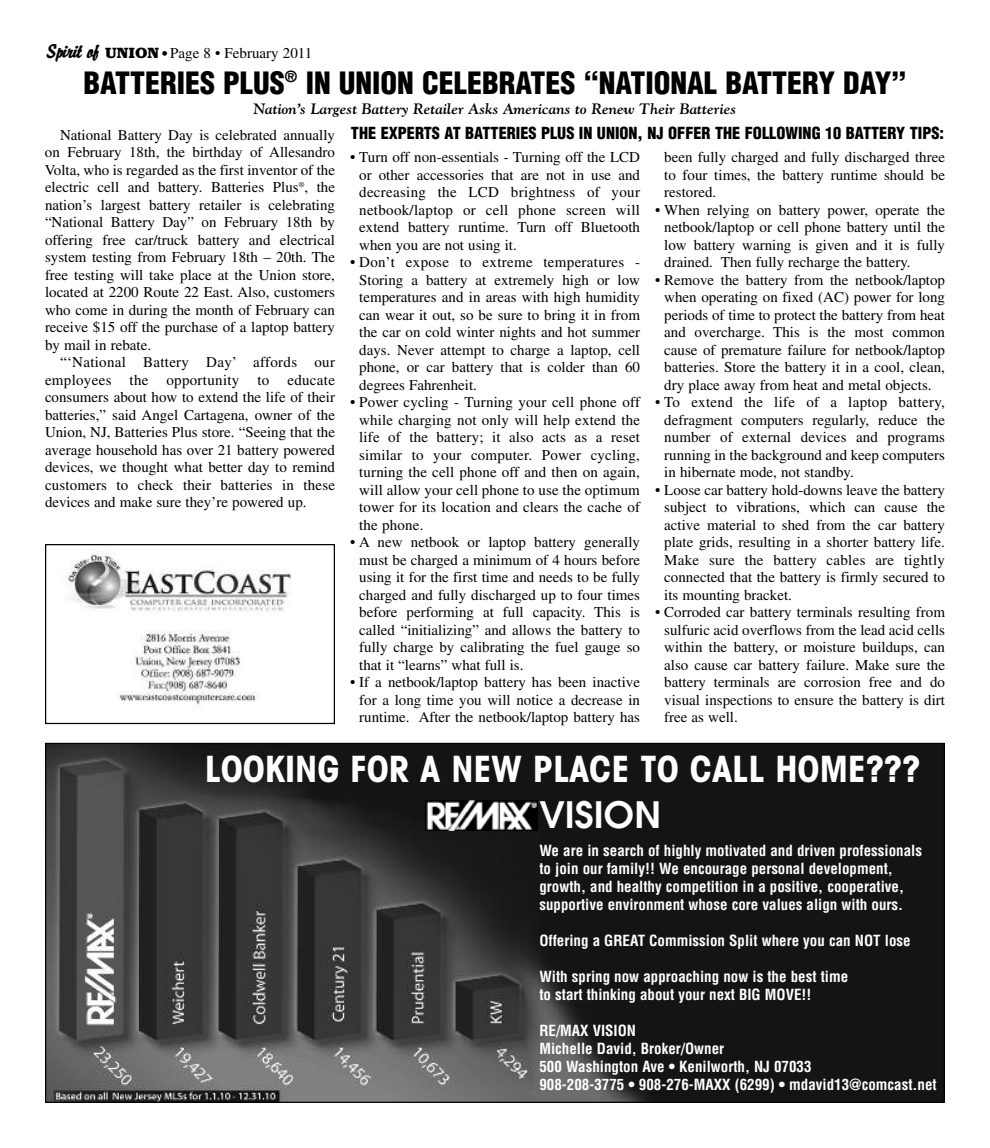
<style>
.page{position:relative;width:990px;height:1148px;background:#fff}
.page>*{position:absolute;margin:0;border:0;box-sizing:border-box;transform-origin:0 0}
.t1{font:700 condensed 36.25px "Avant Garde";color:#fff}
.t2{font:600 36.25px "Avant Garde";color:#fff}
.t3{font:900 condensed 30px "Helvetica";color:#000}
.t4{font:900 condensed 16.25px "Helvetica";color:#000}
.t5{font:15px/17.5px "Times";color:#000;text-align:justify}
.t6{font:700 condensed 15px/18px "Helvetica";color:#fff}
.t7{font:italic 700 15px "Goudy";color:#000}
.s1{font-family:"Brisk Extended";font-weight:700;font-style:italic;font-size:17.5px}
.s2{font-family:"Bookman";font-weight:700}
.s3{font-family:"Futura";font-weight:700;font-stretch:condensed;font-size:12.5px}
</style>
<div class="page">
<img style="left:65px;top:550px;width:226px;height:155px">
<div style="left:45px;top:544px;width:290px;height:180px;border:1px solid #000"></div>
<img style="left:47px;top:744px;width:896px;height:356px">
<img style="left:425px;top:800px;width:112px;height:30px">
<p class="t5" style="left:48px;top:45px;width:266px"><span class="s1">Spirit of</span> <span class="s2">UNION</span> <span class="s3">•</span> Page 8 • February 2011</p>
<h2 class="t3" style="left:83px;top:66px;width:825px">BATTERIES PLUS<sup>®</sup> IN UNION CELEBRATES “NATIONAL BATTERY DAY”</h2>
<p class="t7" style="left:254px;top:100px;width:484px">Nation’s Largest Battery Retailer Asks Americans to Renew Their Batteries</p>
<p class="t4" style="left:351px;top:124px;width:595px">THE EXPERTS AT BATTERIES PLUS IN UNION, NJ OFFER THE FOLLOWING 10 BATTERY TIPS:</p>
<p class="t5" style="left:45px;top:127px;width:292px;text-indent:15px">National Battery Day is celebrated annually on February 18th, the birthday of Allesandro Volta, who is regarded as the first inventor of the electric cell and battery. Batteries Plus<sup>®</sup>, the nation’s largest battery retailer is celebrating “National Battery Day” on February 18th by offering free car/truck battery and electrical system testing from February 18th – 20th. The free testing will take place at the Union store, located at 2200 Route 22 East. Also, customers who come in during the month of February can receive $15 off the purchase of a laptop battery by mail in rebate.</p>
<p class="t5" style="left:45px;top:355px;width:292px;text-indent:15px">“‘National Battery Day’ affords our employees the opportunity to educate consumers about how to extend the life of their batteries,” said Angel Cartagena, owner of the Union, NJ, Batteries Plus store. “Seeing that the average household has over 21 battery powered devices, we thought what better day to remind customers to check their batteries in these devices and make sure they’re powered up.</p>
<p class="t5" style="left:359px;top:150px;width:282px;text-indent:-9px">• Turn off non-essentials - Turning off the LCD or other accessories that are not in use and decreasing the LCD brightness of your netbook/laptop or cell phone screen will extend battery runtime. Turn off Bluetooth when you are not using it.</p>
<p class="t5" style="left:359px;top:255px;width:282px;text-indent:-9px">• Don’t expose to extreme temperatures - Storing a battery at extremely high or low temperatures and in areas with high humidity can wear it out, so be sure to bring it in from the car on cold winter nights and hot summer days. Never attempt to charge a laptop, cell phone, or car battery that is colder than 60 degrees Fahrenheit.</p>
<p class="t5" style="left:359px;top:395px;width:282px;text-indent:-9px">• Power cycling - Turning your cell phone off while charging not only will help extend the life of the battery; it also acts as a reset similar to your computer. Power cycling, turning the cell phone off and then on again, will allow your cell phone to use the optimum tower for its location and clears the cache of the phone.</p>
<p class="t5" style="left:359px;top:535px;width:282px;text-indent:-9px">• A new netbook or laptop battery generally must be charged a minimum of 4 hours before using it for the first time and needs to be fully charged and fully discharged up to four times before performing at full capacity. This is called “initializing” and allows the battery to fully charge by calibrating the fuel gauge so that it “learns” what full is.</p>
<p class="t5" style="left:359px;top:675px;width:282px;text-indent:-9px">• If a netbook/laptop battery has been inactive for a long time you will notice a decrease in runtime. After the netbook/laptop battery has</p>
<p class="t5" style="left:664px;top:150px;width:282px">been fully charged and fully discharged three to four times, the battery runtime should be restored.</p>
<p class="t5" style="left:664px;top:202px;width:282px;text-indent:-9px">• When relying on battery power, operate the netbook/laptop or cell phone battery until the low battery warning is given and it is fully drained. Then fully recharge the battery.</p>
<p class="t5" style="left:664px;top:272px;width:282px;text-indent:-9px">• Remove the battery from the netbook/laptop when operating on fixed (AC) power for long periods of time to protect the battery from heat and overcharge. This is the most common cause of premature failure for netbook/laptop batteries. Store the battery it in a cool, clean, dry place away from heat and metal objects.</p>
<p class="t5" style="left:664px;top:395px;width:282px;text-indent:-9px">• To extend the life of a laptop battery, defragment computers regularly, reduce the number of external devices and programs running in the background and keep computers in hibernate mode, not standby.</p>
<p class="t5" style="left:664px;top:482px;width:282px;text-indent:-9px">• Loose car battery hold-downs leave the battery subject to vibrations, which can cause the active material to shed from the car battery plate grids, resulting in a shorter battery life.<br>Make sure the battery cables are tightly connected that the battery is firmly secured to its mounting bracket.</p>
<p class="t5" style="left:664px;top:605px;width:282px;text-indent:-9px">• Corroded car battery terminals resulting from sulfuric acid overflows from the lead acid cells within the battery, or moisture buildups, can also cause car battery failure. Make sure the battery terminals are corrosion free and do visual inspections to ensure the battery is dirt free as well.</p>
<h1 class="t1" style="left:205px;top:756px;width:717px">LOOKING FOR A NEW PLACE TO CALL HOME???</h1>
<h1 class="t2" style="left:539px;top:794px;width:123px">VISION</h1>
<p class="t6" style="left:539px;top:842px;width:384px">We are in search of highly motivated and driven professionals to join our family!! We encourage personal development, growth, and healthy competition in a positive, cooperative, supportive environment whose core values align with ours.</p>
<p class="t6" style="left:539px;top:932px;width:373px">Offering a GREAT Commission Split where you can NOT lose</p>
<p class="t6" style="left:539px;top:968px;width:310px">With spring now approaching now is the best time to start thinking about your next BIG MOVE!!</p>
<p class="t6" style="left:539px;top:1022px;width:399px">RE/MAX VISION<br>Michelle David, Broker/Owner<br>500 Washington Ave • Kenilworth, NJ 07033<br>908-208-3775 • 908-276-MAXX (6299) • mdavid13@comcast.net</p>
</div>
